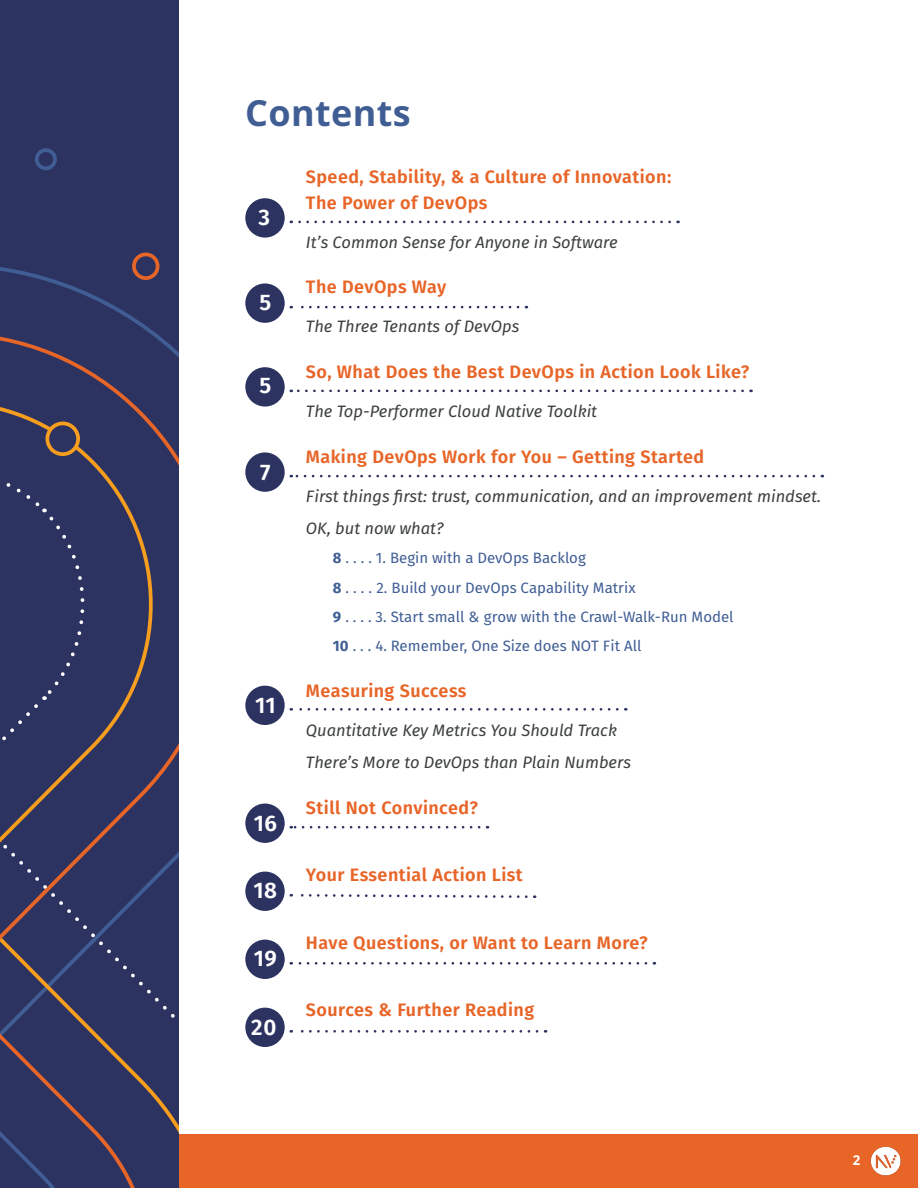
<style>
.page{position:relative;width:918px;height:1188px;background:#fff}
.page>*{position:absolute;margin:0;border:0;box-sizing:border-box;transform-origin:0 0}
.Title_2{font:700 36px "Noto Sans";letter-spacing:.01em;color:#405e94}
.ToC_Orange_Bold{font:600 22.5px "Fira Sans";letter-spacing:.025em;color:#fff}
.ToC_Orange_Bold-2{font:600 18px/25.5px "Fira Sans";letter-spacing:.025em;color:#e86528}
.ToC_Italic{font:italic 16.5px "Fira Sans";color:#3c3f3f}
.tenants_dk{font:15px "Fira Sans";color:#405e94}
.t1{font:700 13.5px "Noto Sans";color:#fff}
.s1{font-weight:700}
</style>
<div class="page">
<div style="left:0;top:1134px;width:918px;height:54px;background:#e86528"></div>
<img style="left:870px;top:1146px;width:31px;height:30px">
<div style="left:0;top:0;width:178px;height:1188px;background:#2c3361"></div>
<svg style="left:291px;top:221px;width:379px;height:2px"></svg>
<div style="left:245px;top:198px;width:40px;height:40px;background:#2c3361;border-radius:50%"></div>
<svg style="left:291px;top:306px;width:227px;height:2px"></svg>
<div style="left:245px;top:283px;width:40px;height:40px;background:#2c3361;border-radius:50%"></div>
<svg style="left:291px;top:390px;width:452px;height:2px"></svg>
<div style="left:245px;top:367px;width:40px;height:40px;background:#2c3361;border-radius:50%"></div>
<svg style="left:291px;top:475px;width:523px;height:2px"></svg>
<div style="left:245px;top:452px;width:40px;height:40px;background:#2c3361;border-radius:50%"></div>
<svg style="left:291px;top:708px;width:326px;height:3px"></svg>
<div style="left:245px;top:686px;width:40px;height:39px;background:#2c3361;border-radius:50%"></div>
<svg style="left:291px;top:826px;width:188px;height:3px"></svg>
<div style="left:245px;top:804px;width:40px;height:39px;background:#2c3361;border-radius:50%"></div>
<svg style="left:291px;top:893px;width:244px;height:6px"></svg>
<div style="left:245px;top:872px;width:40px;height:39px;background:#2c3361;border-radius:50%"></div>
<svg style="left:291px;top:962px;width:355px;height:3px"></svg>
<div style="left:245px;top:940px;width:40px;height:39px;background:#2c3361;border-radius:50%"></div>
<svg style="left:291px;top:1030px;width:246px;height:3px"></svg>
<div style="left:245px;top:1008px;width:40px;height:39px;background:#2c3361;border-radius:50%"></div>
<svg style="left:0;top:302px;width:178px;height:886px"></svg>
<div style="left:47px;top:423px;width:31px;height:31px;background:#2c3361;border-radius:50%"></div>
<div style="left:46px;top:422px;width:34px;height:34px;border:4px solid #f89e1e;border-radius:50%"></div>
<div style="left:132px;top:253px;width:28px;height:27px;border:4px solid #e86528;border-radius:50%"></div>
<div style="left:35px;top:148px;width:22px;height:22px;border:4px solid #405e94;border-radius:50%"></div>
<p class="Title_2" style="left:245px;top:88px;width:167px">Contents</p>
<p class="ToC_Orange_Bold" style="left:258px;top:199px;width:13px">3</p>
<p class="ToC_Orange_Bold" style="left:259px;top:284px;width:13px">5</p>
<p class="ToC_Orange_Bold" style="left:259px;top:367px;width:13px">5</p>
<p class="ToC_Orange_Bold" style="left:260px;top:454px;width:12px">7</p>
<p class="ToC_Orange_Bold" style="left:255px;top:687px;width:22px">11</p>
<p class="ToC_Orange_Bold" style="left:254px;top:804px;width:25px">16</p>
<p class="ToC_Orange_Bold" style="left:253px;top:872px;width:25px">18</p>
<p class="ToC_Orange_Bold" style="left:254px;top:939px;width:25px">19</p>
<p class="ToC_Orange_Bold" style="left:251px;top:1008px;width:27px">20</p>
<p class="ToC_Orange_Bold-2" style="left:306px;top:163px;width:367px">Speed, Stability, &amp; a Culture of Innovation:<br>The Power of DevOps</p>
<p class="ToC_Italic" style="left:306px;top:230px;width:313px">It’s Common Sense for Anyone in Software</p>
<p class="ToC_Orange_Bold-2" style="left:306px;top:273px;width:142px">The DevOps Way</p>
<p class="ToC_Italic" style="left:306px;top:315px;width:215px">The Three Tenants of DevOps</p>
<p class="ToC_Orange_Bold-2" style="left:306px;top:358px;width:445px">So, What Does the Best DevOps in Action Look Like?</p>
<p class="ToC_Italic" style="left:306px;top:400px;width:293px">The Top-Performer Cloud Native Toolkit</p>
<p class="ToC_Orange_Bold-2" style="left:306px;top:443px;width:400px">Making DevOps Work for You – Getting Started</p>
<p class="ToC_Italic" style="left:306px;top:485px;width:517px">First things first: trust, communication, and an improvement mindset.</p>
<p class="ToC_Italic" style="left:306px;top:517px;width:139px">OK, but now what?</p>
<p class="tenants_dk" style="left:333px;top:548px;width:254px"><span class="s1">8</span> . . . . 1. Begin with a DevOps Backlog</p>
<p class="tenants_dk" style="left:333px;top:577px;width:304px"><span class="s1">8</span> . . . . 2. Build your DevOps Capability Matrix</p>
<p class="tenants_dk" style="left:333px;top:606px;width:402px"><span class="s1">9</span> . . . . 3. Start small &amp; grow with the Crawl-Walk-Run Model</p>
<p class="tenants_dk" style="left:333px;top:635px;width:310px"><span class="s1">10</span> . . . 4. Remember, One Size does NOT Fit All</p>
<p class="ToC_Orange_Bold-2" style="left:306px;top:677px;width:162px">Measuring Success</p>
<p class="ToC_Italic" style="left:306px;top:719px;width:313px">Quantitative Key Metrics You Should Track</p>
<p class="ToC_Italic" style="left:306px;top:751px;width:327px">There’s More to DevOps than Plain Numbers</p>
<p class="ToC_Orange_Bold-2" style="left:306px;top:794px;width:174px">Still Not Convinced?</p>
<p class="ToC_Orange_Bold-2" style="left:306px;top:861px;width:218px">Your Essential Action List</p>
<p class="ToC_Orange_Bold-2" style="left:306px;top:929px;width:343px">Have Questions, or Want to Learn More?</p>
<p class="ToC_Orange_Bold-2" style="left:306px;top:996px;width:230px">Sources &amp; Further Reading</p>
<p class="t1" style="left:853px;top:1151px;width:9px">2</p>
</div>
